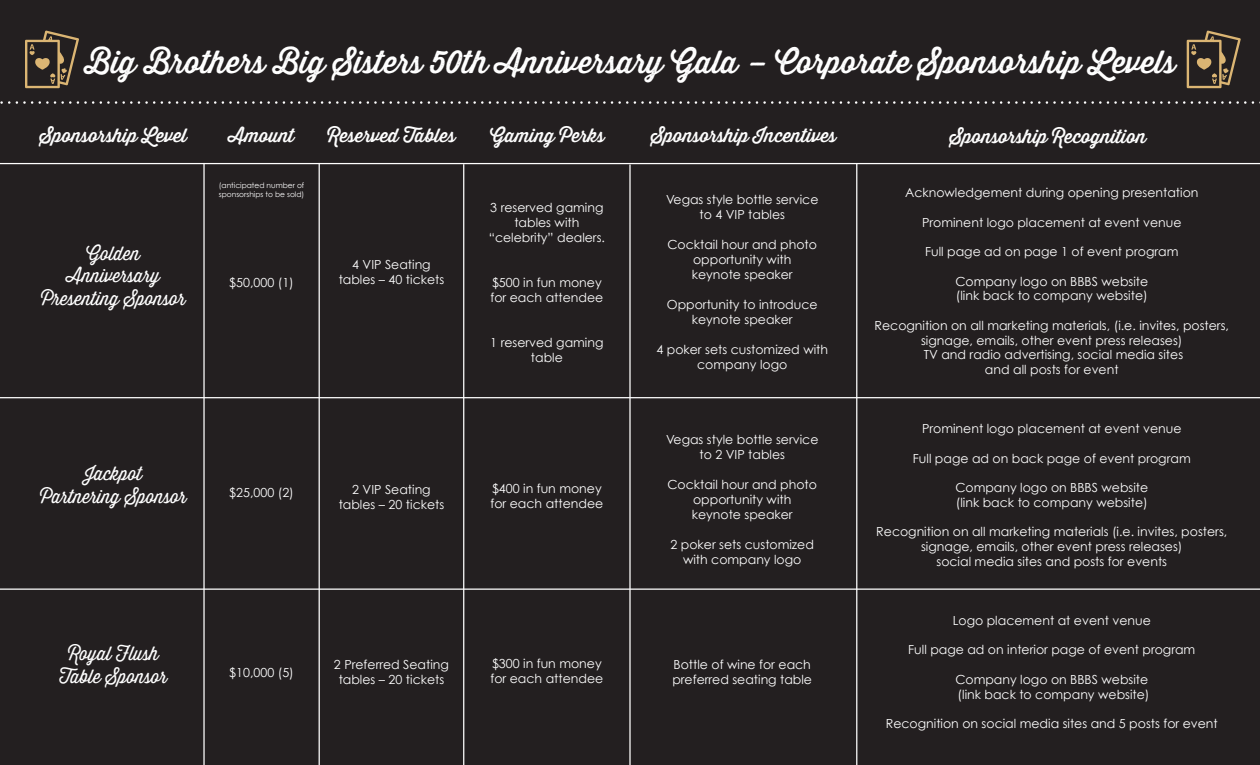
<style>
.page{position:relative;width:1260px;height:765px;background:#231f20}
.page>*{position:absolute;margin:0;border:0;box-sizing:border-box;transform-origin:0 0}
.t1{font:31.25px "Thirsty Rough Reg";color:#fff}
.t2{font:18.75px "Thirsty Rough Reg";color:#fff}
.t3{font:18.75px "Thirsty Rough Lt";color:#fff}
.t4{font:12.5px/15px "Century Gothic";color:#fff;text-align:center}
.t5{font:7.5px "Century Gothic";color:#fff}
</style>
<div class="page">
<svg style="left:25px;top:30px;width:54px;height:58px"></svg>
<svg style="left:0;top:101px;width:1260px;height:3px"></svg>
<svg style="left:1187px;top:30px;width:54px;height:58px"></svg>
<hr style="left:0;top:397px;width:1260px;height:1px;background:#fff">
<hr style="left:0;top:589px;width:1260px;height:1px;background:#fff">
<hr style="left:0;top:163px;width:1260px;height:1px;background:#fff">
<hr style="left:203px;top:163px;width:2px;height:602px;background:#fff">
<hr style="left:319px;top:163px;width:1px;height:602px;background:#fff">
<hr style="left:463px;top:164px;width:1px;height:601px;background:#fff">
<hr style="left:856px;top:163px;width:1px;height:602px;background:#fff">
<hr style="left:629px;top:165px;width:2px;height:600px;background:#fff">
<p class="t1" style="left:84px;top:39px;width:1093px">Big Brothers Big Sisters 50th Anniversary Gala – Corporate Sponsorship Levels</p>
<p class="t2" style="left:40px;top:121px;width:149px">Sponsorship Level</p>
<p class="t2" style="left:229px;top:121px;width:67px">Amount</p>
<p class="t2" style="left:327px;top:121px;width:130px">Reserved Tables</p>
<p class="t2" style="left:490px;top:121px;width:116px">Gaming Perks</p>
<p class="t2" style="left:651px;top:121px;width:187px">Sponsorship Incentives</p>
<p class="t2" style="left:950px;top:123px;width:198px">Sponsorship Recognition</p>
<p class="t3" style="left:87px;top:240px;width:55px">Golden</p>
<p class="t3" style="left:67px;top:262px;width:95px">Anniversary</p>
<p class="t3" style="left:41px;top:285px;width:146px">Presenting Sponsor</p>
<p class="t5" style="left:219px;top:180px;width:87px">(anticipated number of</p>
<p class="t5" style="left:219px;top:189px;width:87px">sponsorships to be sold)</p>
<p class="t4" style="left:229px;top:274px;width:66px">$50,000 (1)</p>
<p class="t4" style="left:352px;top:256px;width:80px">4 VIP Seating</p>
<p class="t4" style="left:339px;top:271px;width:107px">tables – 40 tickets</p>
<p class="t3" style="left:85px;top:460px;width:59px">Jackpot</p>
<p class="t3" style="left:40px;top:483px;width:148px">Partnering Sponsor</p>
<p class="t4" style="left:229px;top:484px;width:66px">$25,000 (2)</p>
<p class="t4" style="left:352px;top:481px;width:80px">2 VIP Seating</p>
<p class="t4" style="left:339px;top:496px;width:107px">tables – 20 tickets</p>
<p class="t4" style="left:490px;top:200px;width:115px">3 reserved gaming tables with</p>
<p class="t4" style="left:489px;top:230px;width:118px">“celebrity” dealers.</p>
<p class="t4" style="left:492px;top:275px;width:111px">$500 in fun money</p>
<p class="t4" style="left:491px;top:290px;width:114px">for each attendee</p>
<p class="t4" style="left:490px;top:335px;width:115px">1 reserved gaming table</p>
<p class="t4" style="left:492px;top:481px;width:111px">$400 in fun money</p>
<p class="t4" style="left:491px;top:496px;width:114px">for each attendee</p>
<p class="t3" style="left:68px;top:640px;width:92px">Royal Flush</p>
<p class="t3" style="left:59px;top:663px;width:109px">Table Sponsor</p>
<p class="t4" style="left:229px;top:664px;width:66px">$10,000 (5)</p>
<p class="t4" style="left:334px;top:656px;width:116px">2 Preferred Seating tables – 20 tickets</p>
<p class="t4" style="left:492px;top:656px;width:111px">$300 in fun money</p>
<p class="t4" style="left:491px;top:671px;width:114px">for each attendee</p>
<p class="t4" style="left:666px;top:192px;width:154px">Vegas style bottle service</p>
<p class="t4" style="left:700px;top:207px;width:87px">to 4 VIP tables</p>
<p class="t4" style="left:668px;top:237px;width:151px">Cocktail hour and photo</p>
<p class="t4" style="left:693px;top:252px;width:100px">opportunity with</p>
<p class="t4" style="left:692px;top:267px;width:102px">keynote speaker</p>
<p class="t4" style="left:667px;top:297px;width:152px">Opportunity to introduce</p>
<p class="t4" style="left:692px;top:312px;width:102px">keynote speaker</p>
<p class="t4" style="left:656px;top:342px;width:173px">4 poker sets customized with company logo</p>
<p class="t4" style="left:666px;top:432px;width:154px">Vegas style bottle service</p>
<p class="t4" style="left:700px;top:447px;width:87px">to 2 VIP tables</p>
<p class="t4" style="left:668px;top:477px;width:151px">Cocktail hour and photo</p>
<p class="t4" style="left:693px;top:492px;width:100px">opportunity with</p>
<p class="t4" style="left:692px;top:507px;width:102px">keynote speaker</p>
<p class="t4" style="left:671px;top:537px;width:145px">2 poker sets customized</p>
<p class="t4" style="left:683px;top:552px;width:120px">with company logo</p>
<p class="t4" style="left:674px;top:657px;width:139px">Bottle of wine for each</p>
<p class="t4" style="left:672px;top:672px;width:141px">preferred seating table</p>
<p class="t4" style="left:905px;top:185px;width:295px">Acknowledgement during opening presentation</p>
<p class="t4" style="left:922px;top:214px;width:261px">Prominent logo placement at event venue</p>
<p class="t4" style="left:925px;top:244px;width:255px">Full page ad on page 1 of event program</p>
<p class="t4" style="left:955px;top:273px;width:194px">Company logo on BBBS website</p>
<p class="t4" style="left:956px;top:288px;width:193px">(link back to company website)</p>
<p class="t4" style="left:875px;top:318px;width:356px">Recognition on all marketing materials, (i.e. invites, posters, signage, emails, other event press releases)</p>
<p class="t4" style="left:924px;top:347px;width:261px">TV and radio advertising, social media sites</p>
<p class="t4" style="left:985px;top:362px;width:135px">and all posts for event</p>
<p class="t4" style="left:922px;top:421px;width:261px">Prominent logo placement at event venue</p>
<p class="t4" style="left:913px;top:450px;width:279px">Full page ad on back page of event program</p>
<p class="t4" style="left:955px;top:480px;width:194px">Company logo on BBBS website</p>
<p class="t4" style="left:956px;top:495px;width:193px">(link back to company website)</p>
<p class="t4" style="left:876px;top:524px;width:353px">Recognition on all marketing materials (i.e. invites, posters, signage, emails, other event press releases)</p>
<p class="t4" style="left:937px;top:554px;width:232px">social media sites and posts for events</p>
<p class="t4" style="left:953px;top:613px;width:200px">Logo placement at event venue</p>
<p class="t4" style="left:908px;top:642px;width:289px">Full page ad on interior page of event program</p>
<p class="t4" style="left:955px;top:672px;width:194px">Company logo on BBBS website</p>
<p class="t4" style="left:958px;top:686px;width:193px">(link back to company website)</p>
<p class="t4" style="left:886px;top:716px;width:333px">Recognition on social media sites and 5 posts for event</p>
</div>
